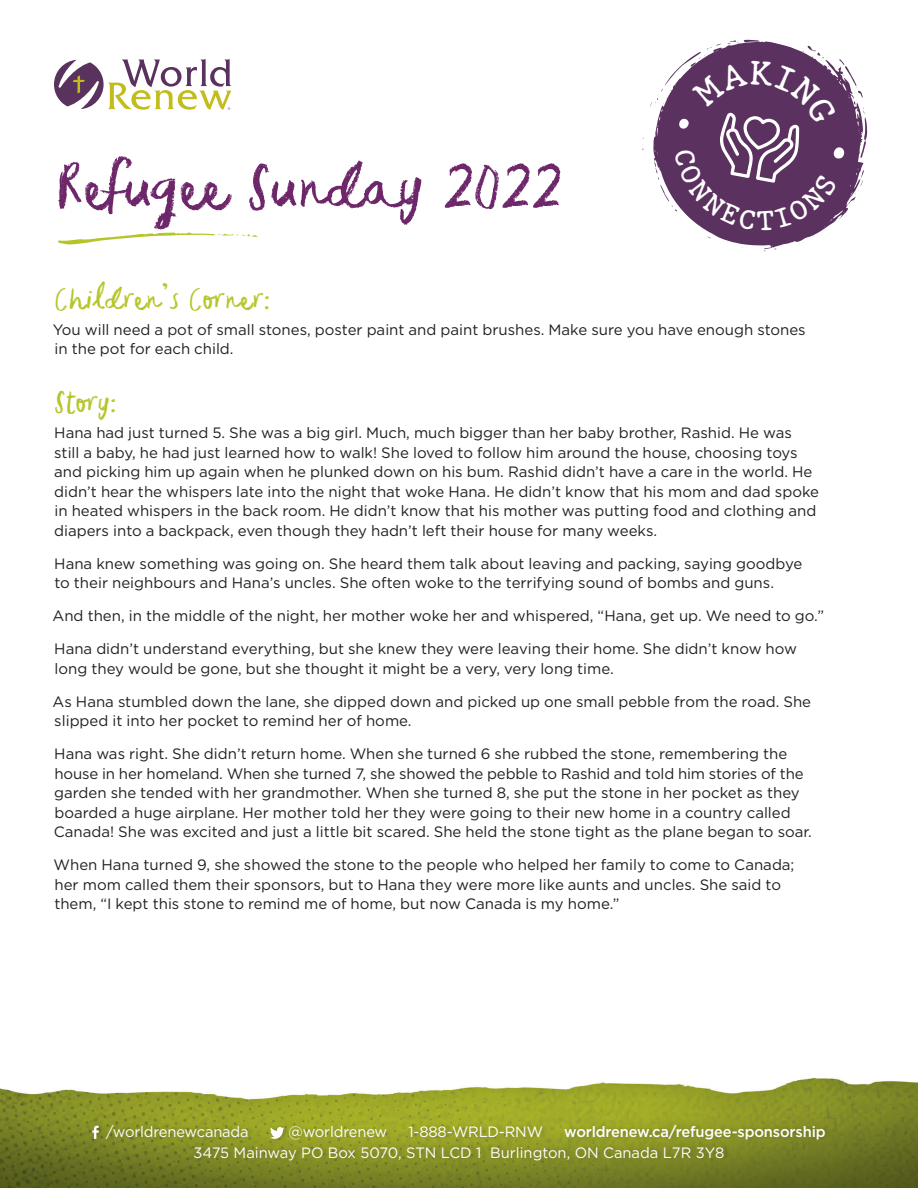
<style>
.page{position:relative;width:918px;height:1188px;background:#fff}
.page>*{position:absolute;margin:0;border:0;box-sizing:border-box;transform-origin:0 0}
.t1{font:69px "Sticky Lollipop";letter-spacing:.01em;color:#6c2669}
.body{font:33px "Sticky Lollipop";letter-spacing:.05em;color:#b5c527}
.body-2{font:15px/19.5px "Gotham";color:#231f20}
.t2{font:15px "Gotham";letter-spacing:-.01em;color:#fff}
.t3{font:500 15px "Gotham";letter-spacing:-.01em;color:#fff}
</style>
<div class="page">
<img style="left:0;top:39px;width:918px;height:1149px">
<svg style="left:54px;top:59px;width:177px;height:51px"></svg>
<div style="left:93px;top:1122px;width:739px;height:42px;background:#231f20;opacity:.21"></div>
<svg style="left:92px;top:1126px;width:7px;height:13px"></svg>
<svg style="left:270px;top:1127px;width:14px;height:12px"></svg>
<svg style="left:58px;top:232px;width:200px;height:13px"></svg>
<svg style="left:650px;top:40px;width:217px;height:212px"></svg>
<h1 class="t1" style="left:58px;top:139px;width:505px">Refugee Sunday 2022</h1>
<p class="body" style="left:56px;top:276px;width:215px">Children’s Corner:</p>
<p class="body-2" style="left:53px;top:319px;width:755px">You will need a pot of small stones, poster paint and paint brushes. Make sure you have enough stones in the pot for each child.</p>
<p class="body" style="left:55px;top:379px;width:63px">Story:</p>
<p class="body-2" style="left:54px;top:423px;width:766px">Hana had just turned 5. She was a big girl. Much, much bigger than her baby brother, Rashid. He was still a baby, he had just learned how to walk! She loved to follow him around the house, choosing toys and picking him up again when he plunked down on his bum. Rashid didn’t have a care in the world. He didn’t hear the whispers late into the night that woke Hana. He didn’t know that his mom and dad spoke in heated whispers in the back room. He didn’t know that his mother was putting food and clothing and diapers into a backpack, even though they hadn’t left their house for many weeks.</p>
<p class="body-2" style="left:54px;top:553px;width:750px">Hana knew something was going on. She heard them talk about leaving and packing, saying goodbye to their neighbours and Hana’s uncles. She often woke to the terrifying sound of bombs and guns.</p>
<p class="body-2" style="left:53px;top:606px;width:773px">And then, in the middle of the night, her mother woke her and whispered, “Hana, get up. We need to go.”</p>
<p class="body-2" style="left:54px;top:639px;width:744px">Hana didn’t understand everything, but she knew they were leaving their home. She didn’t know how long they would be gone, but she thought it might be a very, very long time.</p>
<p class="body-2" style="left:53px;top:691px;width:760px">As Hana stumbled down the lane, she dipped down and picked up one small pebble from the road. She slipped it into her pocket to remind her of home.</p>
<p class="body-2" style="left:54px;top:744px;width:760px">Hana was right. She didn’t return home. When she turned 6 she rubbed the stone, remembering the house in her homeland. When she turned 7, she showed the pebble to Rashid and told him stories of the garden she tended with her grandmother. When she turned 8, she put the stone in her pocket as they boarded a huge airplane. Her mother told her they were going to their new home in a country called Canada! She was excited and just a little bit scared. She held the stone tight as the plane began to soar.</p>
<p class="body-2" style="left:54px;top:855px;width:742px">When Hana turned 9, she showed the stone to the people who helped her family to come to Canada; her mom called them their sponsors, but to Hana they were more like aunts and uncles. She said to them, “I kept this stone to remind me of home, but now Canada is my home.”</p>
<p class="t2" style="left:106px;top:1122px;width:144px">/worldrenewcanada</p>
<p class="t2" style="left:289px;top:1122px;width:100px">@worldrenew</p>
<p class="t2" style="left:408px;top:1122px;width:136px">1-888-WRLD-RNW</p>
<p class="t3" style="left:564px;top:1122px;width:263px">worldrenew.ca/refugee-sponsorship</p>
<p class="t2" style="left:193px;top:1143px;width:533px">3475 Mainway PO Box 5070, STN LCD 1 Burlington, ON Canada L7R 3Y8</p>
</div>
